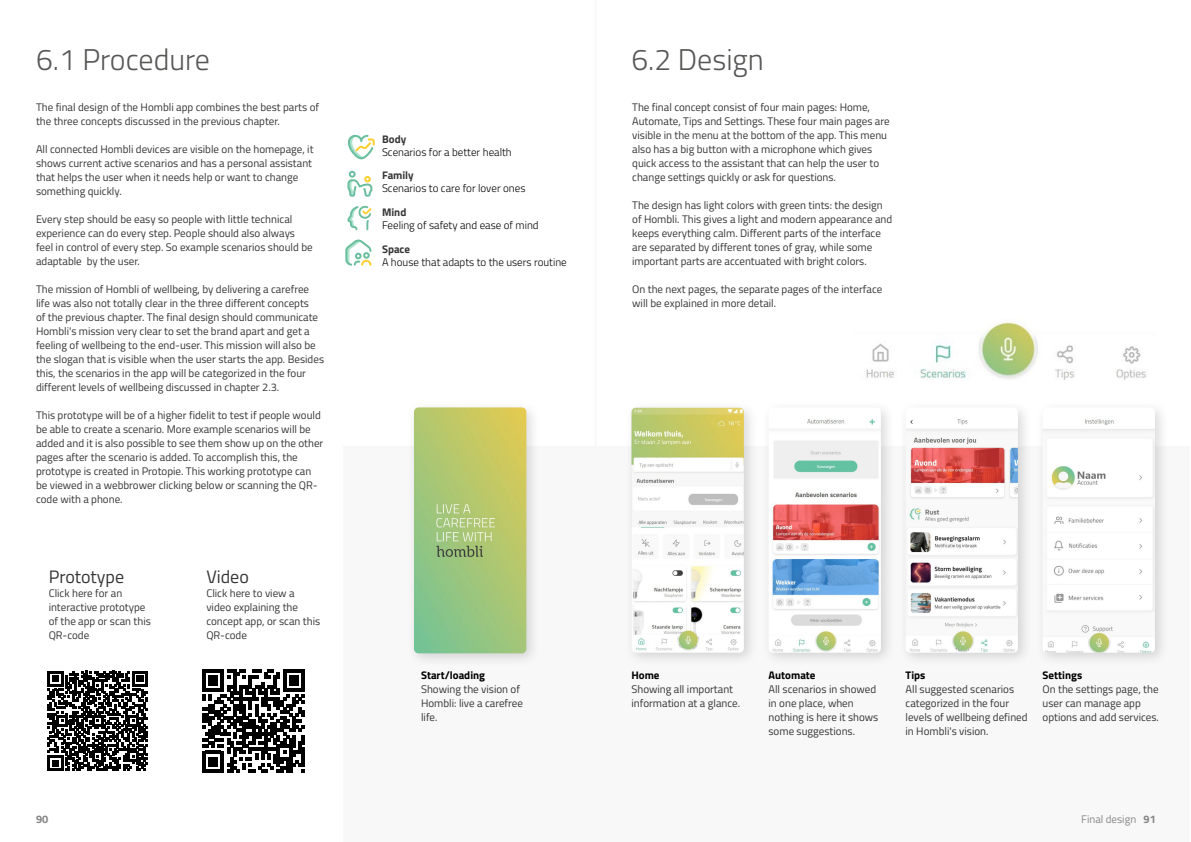
<style>
.page{position:relative;width:1191px;height:842px;background:#fff}
.page>*{position:absolute;margin:0;border:0;box-sizing:border-box;transform-origin:0 0}
.t1{font:300 30px "Titillium Web";color:#575756}
.t2{font:18px "Titillium Web";color:#363636}
.t3{font:11px/14px "Titillium Web";color:#363636}
.t4{font:300 11px "Titillium Web";color:#000}
.t5{font:700 11px "Titillium Web";color:#000}
.t6{font:700 11px "Titillium Web";color:#363636}
.t7{font:11px "Titillium Web";color:#878787}
.t8{font:700 11px "Titillium Web";color:#878787}
.s1{font-weight:700}
</style>
<div class="page">
<hr style="left:594px;top:0;width:2px;height:842px;background:#f8f8f8">
<div style="left:343px;top:446px;width:847px;height:396px;background:#f8f8f8"></div>
<svg style="left:347px;top:206px;width:24px;height:24px"></svg>
<svg style="left:345px;top:239px;width:26px;height:27px"></svg>
<svg style="left:348px;top:134px;width:27px;height:25px"></svg>
<svg style="left:347px;top:171px;width:25px;height:26px"></svg>
<div style="left:406px;top:400px;width:135px;height:268px;background:#000;opacity:.15"></div>
<img style="left:414px;top:407px;width:112px;height:246px">
<svg style="left:48px;top:671px;width:100px;height:100px"></svg>
<svg style="left:202px;top:670px;width:103px;height:102px"></svg>
<div style="left:624px;top:400px;width:134px;height:267px;background:#000;opacity:.15"></div>
<img style="left:631px;top:407px;width:113px;height:246px">
<div style="left:761px;top:400px;width:134px;height:267px;background:#000;opacity:.15"></div>
<img style="left:768px;top:407px;width:113px;height:246px">
<div style="left:898px;top:400px;width:134px;height:267px;background:#000;opacity:.15"></div>
<img style="left:905px;top:407px;width:113px;height:246px">
<div style="left:1035px;top:400px;width:134px;height:267px;background:#000;opacity:.15"></div>
<img style="left:1042px;top:407px;width:113px;height:246px">
<img style="left:866px;top:322px;width:280px;height:58px">
<h1 class="t1" style="left:36px;top:38px;width:175px">6.1 Procedure</h1>
<p class="t3" style="left:36px;top:100px;width:285px">The final design of the Hombli app combines the best parts of the three concepts discussed in the previous chapter.</p>
<p class="t3" style="left:36px;top:142px;width:279px">All connected Hombli devices are visible on the homepage, it shows current active scenarios and has a personal assistant that helps the user when it needs help or want to change something quickly.</p>
<p class="t3" style="left:36px;top:212px;width:278px">Every step should be easy so people with little technical experience can do every step. People should also always feel in control of every step. So example scenarios should be adaptable by the user.</p>
<p class="t3" style="left:36px;top:282px;width:290px">The mission of Hombli of wellbeing, by delivering a carefree life was also not totally clear in the three different concepts<br>of the previous chapter. The final design should communicate Hombli's mission very clear to set the brand apart and get a feeling of wellbeing to the end-user. This mission will also be the slogan that is visible when the user starts the app. Besides this, the scenarios in the app will be categorized in the four different levels of wellbeing discussed in chapter 2.3.</p>
<p class="t3" style="left:36px;top:408px;width:289px">This prototype will be of a higher fidelit to test if people would be able to create a scenario. More example scenarios will be added and it is also possible to see them show up on the other pages after the scenario is added. To accomplish this, the prototype is created in Protopie. This working prototype can be viewed in a webbrower clicking below or scanning the QR&shy;code with a phone.</p>
<h2 class="t2" style="left:49px;top:563px;width:77px">Prototype</h2>
<p class="t3" style="left:49px;top:585px;width:104px">Click here for an interactive prototype of the app or scan this<br>QR-code</p>
<h2 class="t2" style="left:206px;top:563px;width:44px">Video</h2>
<p class="t3" style="left:206px;top:585px;width:115px">Click here to view a video explaining the concept app, or scan this<br>QR-code</p>
<p class="t6" style="left:382px;top:130px;width:26px">Body</p>
<p class="t4" style="left:382px;top:144px;width:131px">Scenarios for a better health</p>
<p class="t6" style="left:382px;top:167px;width:33px">Family</p>
<p class="t4" style="left:382px;top:181px;width:145px">Scenarios to care for lover ones</p>
<p class="t6" style="left:382px;top:204px;width:26px">Mind</p>
<p class="t4" style="left:382px;top:217px;width:158px">Feeling of safety and ease of mind</p>
<p class="t6" style="left:382px;top:241px;width:30px">Space</p>
<p class="t4" style="left:382px;top:254px;width:186px">A house that adapts to the users routine</p>
<p class="t5" style="left:421px;top:667px;width:66px">Start/loading</p>
<p class="t3" style="left:421px;top:682px;width:103px">Showing the vision of<br>Hombli: live a carefree life.</p>
<h1 class="t1" style="left:631px;top:38px;width:134px">6.2 Design</h1>
<p class="t3" style="left:632px;top:100px;width:259px">The final concept consist of four main pages: Home, Automate, Tips and Settings. These four main pages are visible in the menu at the bottom of the app. This menu also has a big button with a microphone which gives quick access to the assistant that can help the user to change settings quickly or ask for questions.</p>
<p class="t3" style="left:632px;top:198px;width:261px">The design has light colors with green tints: the design of Hombli. This gives a light and modern appearance and keeps everything calm. Different parts of the interface are separated by different tones of gray, while some important parts are accentuated with bright colors.</p>
<p class="t3" style="left:632px;top:282px;width:251px">On the next pages, the separate pages of the interface will be explained in more detail.</p>
<p class="t5" style="left:631px;top:667px;width:30px">Home</p>
<p class="t3" style="left:631px;top:682px;width:110px">Showing all important information at a glance.</p>
<p class="t5" style="left:768px;top:667px;width:49px">Automate</p>
<p class="t3" style="left:768px;top:682px;width:111px">All scenarios in showed in one place, when nothing is here it shows some suggestions.</p>
<p class="t5" style="left:905px;top:667px;width:21px">Tips</p>
<p class="t3" style="left:905px;top:682px;width:124px">All suggested scenarios categorized in the four levels of wellbeing defined in Hombli's vision.</p>
<p class="t5" style="left:1042px;top:667px;width:41px">Settings</p>
<p class="t3" style="left:1042px;top:682px;width:118px">On the settings page, the user can manage app options and add services.</p>
<p class="t8" style="left:36px;top:811px;width:14px">90</p>
<p class="t7" style="left:1081px;top:811px;width:76px">Final design <span class="s1">91</span></p>
</div>
